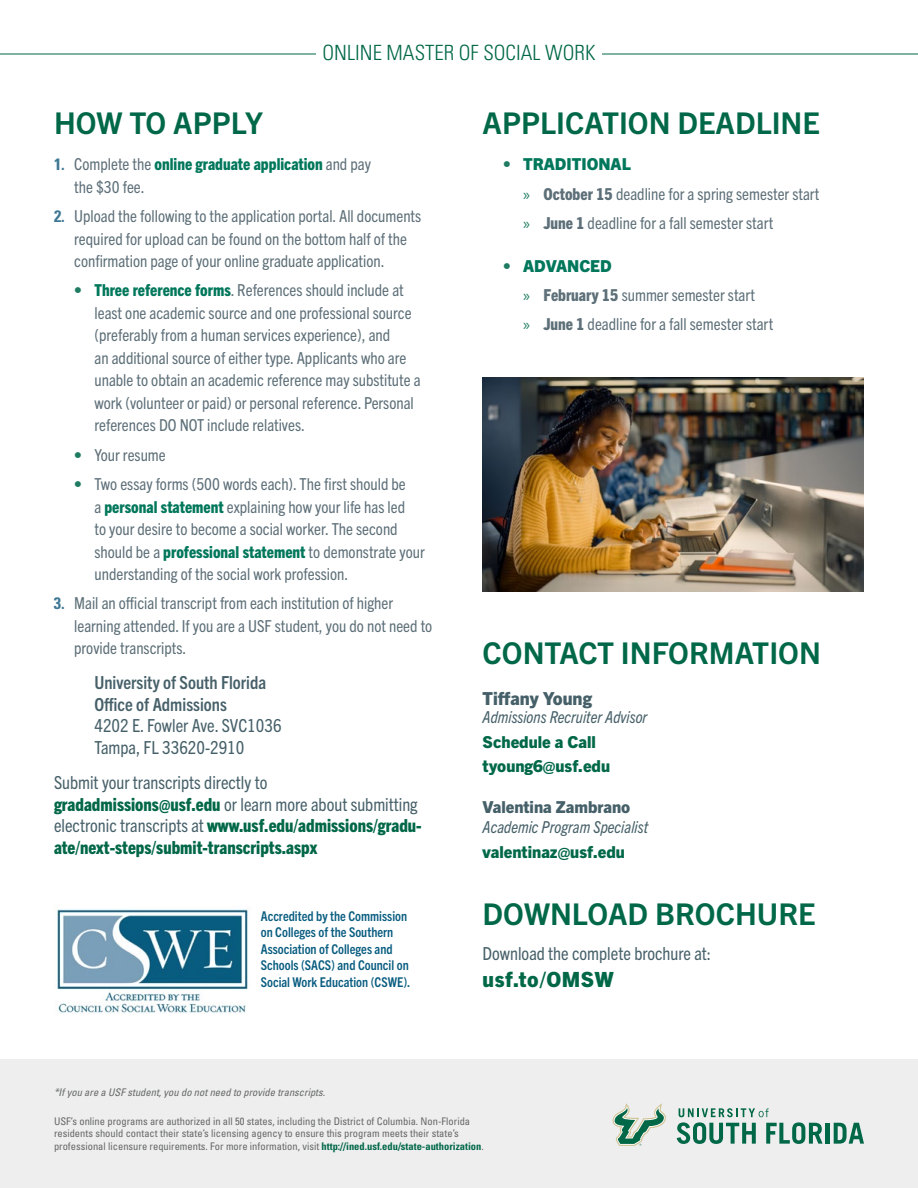
<style>
.page{position:relative;width:918px;height:1188px;background:#fff}
.page>*{position:absolute;margin:0;border:0;box-sizing:border-box;transform-origin:0 0}
.t1{font:700 30px "Trade Gothic Next LT Pro";color:#006848}
.t2{font:300 condensed 21px "Univers LT Std";color:#006747}
.t3{font:800 21px "Trade Gothic Next LT Pro";letter-spacing:.025em;color:#006747}
.t4{font:800 condensed 18px/21.6px "Trade Gothic Next LT Pro";color:#006747}
.t5{font:condensed 18px/21.6px "Trade Gothic Next LT Pro";color:#466069}
.t6{font:700 condensed 18px/21.6px "Trade Gothic Next LT Pro";color:#466069}
.t7{font:800 18px "Trade Gothic Next LT Pro";color:#466069}
.t8{font:condensed 16.5px/22.5px "Trade Gothic Next LT Pro";color:#5d6f78}
.t9{font:italic condensed 16.5px "Trade Gothic Next LT Pro";color:#466069}
.t10{font:800 16.5px/24.8px "Trade Gothic Next LT Pro";color:#006848}
.t11{font:800 16.5px "Trade Gothic Next LT Pro";color:#466069}
.t12{font:700 condensed 13.5px/16.5px "Trade Gothic Next LT Pro";color:#085c80}
.t13{font:condensed 10.5px/12.6px "Univers LT Std";color:#666767}
.t14{font:italic condensed 10.5px "Univers LT Std";color:#666767}
.s1{font-family:"Univers LT Std";font-weight:700;color:#3e7895}
.s2{font-weight:800;color:#00775b}
.s3{font-weight:800;color:#1f7c62}
.s4{color:#1f7c62}
.s5{font-weight:400;color:#466069}
.s6{font-weight:800;font-stretch:normal;color:#1f7c62}
.s7{font-weight:800;font-stretch:normal;color:#00775b}
.s8{font-family:"Myriad Pro";font-stretch:normal;color:#1f7c62}
.s9{font-weight:800}
.s10{font-weight:700;color:#006747}
</style>
<div class="page">
<hr style="left:0;top:54px;width:918px;height:1px;background:#006747">
<div style="left:316px;top:45px;width:286px;height:18px;background:#fff"></div>
<div style="left:0;top:1059px;width:918px;height:129px;background:#eee"></div>
<svg style="left:613px;top:1103px;width:53px;height:43px"></svg>
<svg style="left:677px;top:1108px;width:146px;height:36px"></svg>
<hr style="left:826px;top:1123px;width:4px;height:21px;background:#006747">
<svg style="left:834px;top:1123px;width:30px;height:21px"></svg>
<img style="left:57px;top:909px;width:191px;height:105px">
<img style="left:483px;top:377px;width:381px;height:215px">
<p class="t2" style="left:323px;top:40px;width:274px">ONLINE MASTER OF SOCIAL WORK</p>
<h1 class="t1" style="left:54px;top:103px;width:210px">HOW TO APPLY</h1>
<p class="t8" style="left:74px;top:152px;width:298px;text-indent:-20px"><span class="s1">1.</span> Complete the <span class="s2">online graduate application</span> and pay the $30 fee.</p>
<p class="t8" style="left:74px;top:204px;width:349px;text-indent:-20px"><span class="s1">2.</span> Upload the following to the application portal. All documents required for upload can be found on the bottom half of the confirmation page of your online graduate application.</p>
<p class="t8" style="left:94px;top:278px;width:328px;text-indent:-20px"><span class="s3">•</span> <span class="s2">Three reference forms</span>. References should include at least one academic source and one professional source (preferably from a human services experience), and<br>an additional source of either type. Applicants who are unable to obtain an academic reference may substitute a work (volunteer or paid) or personal reference. Personal references DO NOT include relatives.</p>
<p class="t8" style="left:74px;top:442px;width:93px"><span class="s4">•</span> Your resume</p>
<p class="t8" style="left:94px;top:472px;width:332px;text-indent:-20px"><span class="s4">•</span> Two essay forms (500 words each). The first should be<br>a <span class="s2">personal statement</span> explaining how your life has led<br>to your desire to become a social worker. The second should be a <span class="s2">professional statement</span> to demonstrate your understanding of the social work profession.</p>
<p class="t8" style="left:74px;top:591px;width:360px;text-indent:-20px"><span class="s1">3.</span> Mail an official transcript from each institution of higher learning attended. If you are a USF student, you do not need to provide transcripts.</p>
<p class="t6" style="left:94px;top:671px;width:173px">University of South Florida<br>Office of Admissions</p>
<p class="t5" style="left:94px;top:714px;width:189px">4202 E. Fowler Ave. SVC1036<br>Tampa, FL 33620-2910</p>
<p class="t4" style="left:54px;top:771px;width:369px"><span class="s5">Submit your transcripts directly to </span>gradadmissions@usf.edu <span class="s5">or learn more about submitting electronic transcripts at</span> www.usf.edu/admissions/gradu&shy;ate/next-steps/submit-transcripts.aspx</p>
<p class="t12" style="left:261px;top:907px;width:151px">Accredited by the Commission on Colleges of the Southern<br>Association of Colleges and<br>Schools (SACS) and Council on<br>Social Work Education (CSWE).</p>
<h1 class="t1" style="left:483px;top:103px;width:339px">APPLICATION DEADLINE</h1>
<p class="t8" style="left:523px;top:149px;width:298px;line-height:29.2px;text-indent:-20px"><span class="s6">•</span> <span class="s7">TRADITIONAL<br></span><span class="s8">»</span> <span class="s9">October 15</span> deadline for a spring semester start <span class="s8">»</span> <span class="s9">June 1</span> deadline for a fall semester start</p>
<p class="t8" style="left:523px;top:250px;width:252px;line-height:29.2px;text-indent:-20px"><span class="s6">•</span> <span class="s7">ADVANCED<br></span><span class="s8">»</span> <span class="s9">February 15</span> summer semester start<br><span class="s8">»</span> <span class="s9">June 1</span> deadline for a fall semester start</p>
<h1 class="t1" style="left:483px;top:632px;width:340px">CONTACT INFORMATION</h1>
<p class="t7" style="left:483px;top:686px;width:111px">Tiffany Young</p>
<p class="t9" style="left:483px;top:706px;width:166px">Admissions Recruiter Advisor</p>
<p class="t10" style="left:483px;top:728px;width:129px">Schedule a Call tyoung6@usf.edu</p>
<p class="t11" style="left:483px;top:796px;width:149px">Valentina Zambrano</p>
<p class="t9" style="left:483px;top:816px;width:167px">Academic Program Specialist</p>
<p class="t10" style="left:483px;top:838px;width:144px">valentinaz@usf.edu</p>
<h1 class="t1" style="left:483px;top:893px;width:334px">DOWNLOAD BROCHURE</h1>
<p class="t5" style="left:483px;top:942px;width:230px">Download the complete brochure at:</p>
<p class="t3" style="left:483px;top:965px;width:132px">usf.to/OMSW</p>
<p class="t14" style="left:54px;top:1086px;width:273px">*If you are a USF student, you do not need to provide transcripts.</p>
<p class="t13" style="left:54px;top:1115px;width:431px">USF’s online programs are authorized in all 50 states, including the District of Columbia. Non-Florida residents should contact their state’s licensing agency to ensure this program meets their state’s professional licensure requirements. For more information, visit <span class="s10">http://ined.usf.edu/state-authorization</span>.</p>
</div>
